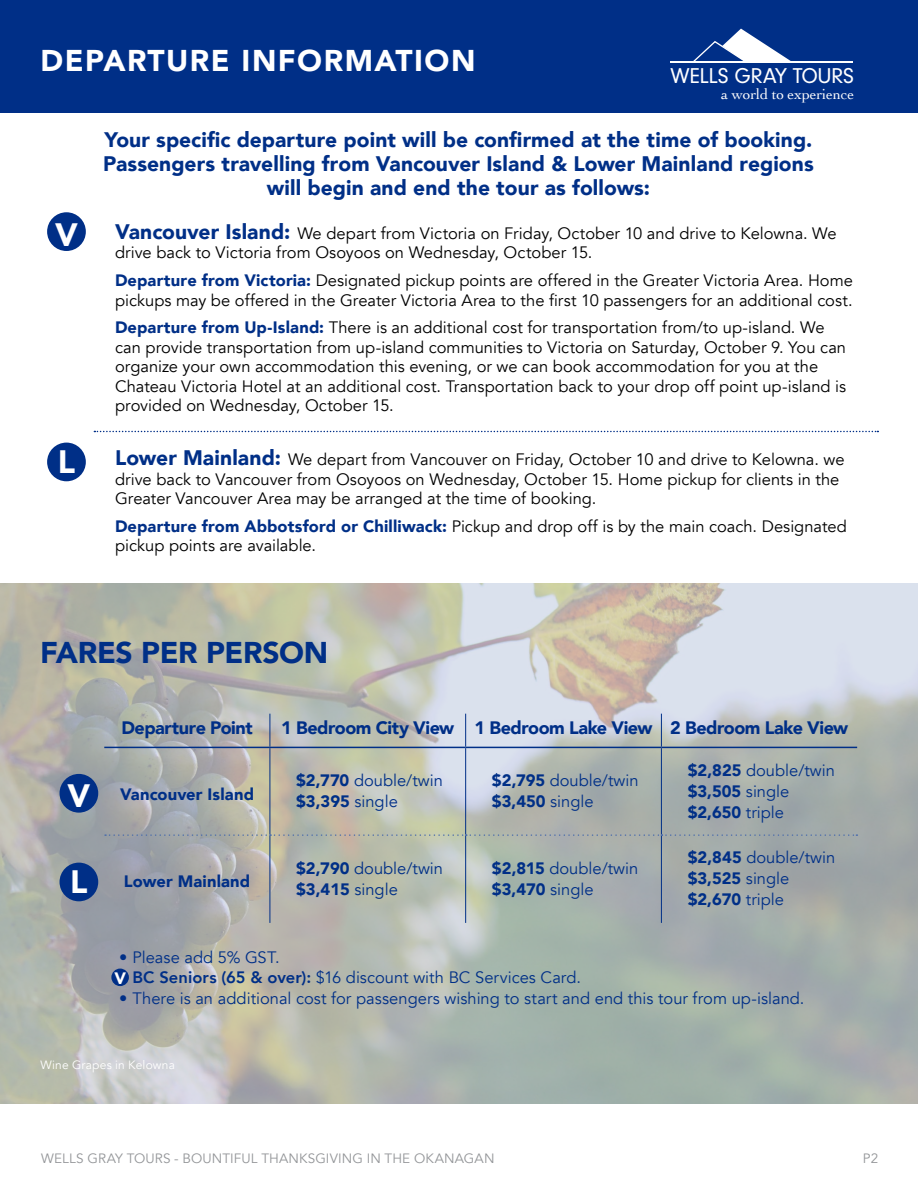
<style>
.page{position:relative;width:918px;height:1188px;background:#fff}
.page>*{position:absolute;margin:0;border:0;box-sizing:border-box;transform-origin:0 0}
.t1{font:900 32.25px "Avenir";color:#fff}
.t2{font:900 30px "Avenir";letter-spacing:.05em;color:#fff}
.t3{font:900 30px "Avenir";letter-spacing:-.01em;color:#002f87}
.t4{font:22.2px "Neuzeit Gro";letter-spacing:-.015em;color:#fff}
.t5{font:900 21px/24px "Avenir";letter-spacing:.005em;color:#002f87;text-align:center}
.t6{font:900 18px "Avenir";letter-spacing:-.025em;color:#002f87}
.t7{font:16.5px/19.5px "Avenir";color:#000}
.t8{font:16.5px/21px "Avenir";color:#002f87}
.t9{font:900 16.5px "Avenir";letter-spacing:.01em;color:#002f87}
.t10{font:900 16.5px "Avenir";color:#fff}
.t11{font:15.15px "Cochin";letter-spacing:-.005em;color:#fff}
.t12{font:13.5px "Avenir";letter-spacing:.01em;color:#939598}
.t13{font:12px "Avenir";letter-spacing:.015em;color:#fff}
.s1{font-weight:900;font-size:21px;color:#002f87}
.s2{font-weight:900;color:#002f87}
.s3{font-weight:900}
.s4{font-weight:800}
</style>
<div class="page">
<div style="left:0;top:0;width:918px;height:112px;background:#002f87"></div>
<hr style="left:671px;top:62px;width:182px;height:1px;background:#fff">
<svg style="left:691px;top:29px;width:101px;height:33px"></svg>
<div style="left:47px;top:212px;width:39px;height:39px;background:#002f87;border-radius:50%"></div>
<div style="left:47px;top:443px;width:39px;height:38px;background:#002f87;border-radius:50%"></div>
<svg style="left:0;top:583px;width:918px;height:521px;background:#b4b8b3"></svg>
<div style="left:60px;top:774px;width:38px;height:39px;background:#002f87;border-radius:50%"></div>
<div style="left:60px;top:863px;width:38px;height:38px;background:#002f87;border-radius:50%"></div>
<svg style="left:94px;top:431px;width:784px;height:1px"></svg>
<hr style="left:270px;top:714px;width:1px;height:33px;background:#002f87">
<hr style="left:465px;top:714px;width:1px;height:33px;background:#002f87">
<hr style="left:661px;top:714px;width:1px;height:33px;background:#002f87">
<hr style="left:270px;top:748px;width:1px;height:86px;background:#002f87">
<hr style="left:465px;top:748px;width:1px;height:86px;background:#002f87">
<hr style="left:661px;top:748px;width:1px;height:86px;background:#002f87">
<hr style="left:270px;top:836px;width:1px;height:87px;background:#002f87">
<hr style="left:465px;top:836px;width:1px;height:87px;background:#002f87">
<hr style="left:661px;top:836px;width:1px;height:87px;background:#002f87">
<hr style="left:104px;top:747px;width:166px;height:1px;background:#002f87">
<hr style="left:270px;top:747px;width:196px;height:1px;background:#002f87">
<hr style="left:466px;top:747px;width:195px;height:1px;background:#002f87">
<hr style="left:661px;top:747px;width:196px;height:1px;background:#002f87">
<svg style="left:105px;top:834px;width:752px;height:2px;background:#9aa4a9"></svg>
<div style="left:111px;top:969px;width:18px;height:17px;background:#002f87;border-radius:50%"></div>
<h2 class="t2" style="left:40px;top:34px;width:436px">DEPARTURE INFORMATION</h2>
<h3 class="t4" style="left:671px;top:64px;width:185px">WELLS GRAY TOURS</h3>
<p class="t11" style="left:721px;top:84px;width:134px">a world to experience</p>
<h1 class="t1" style="left:55px;top:207px;width:24px">V</h1>
<h1 class="t1" style="left:58px;top:434px;width:19px">L</h1>
<p class="t5" style="left:103px;top:127px;width:712px">Your specific departure point will be confirmed at the time of booking.<br>Passengers travelling from Vancouver Island &amp; Lower Mainland regions will begin and end the tour as follows:</p>
<p class="t7" style="left:115px;top:224px;width:723px"><span class="s1">Vancouver Island:</span> We depart from Victoria on Friday, October 10 and drive to Kelowna. We drive back to Victoria from Osoyoos on Wednesday, October 15.</p>
<p class="t7" style="left:115px;top:271px;width:740px"><span class="s2">Departure from Victoria:</span> Designated pickup points are offered in the Greater Victoria Area. Home pickups may be offered in the Greater Victoria Area to the first 10 passengers for an additional cost.</p>
<p class="t7" style="left:115px;top:318px;width:733px"><span class="s2">Departure from Up-Island:</span> There is an additional cost for transportation from/to up-island. We can provide transportation from up-island communities to Victoria on Saturday, October 9. You can organize your own accommodation this evening, or we can book accommodation for you at the Chateau Victoria Hotel at an additional cost. Transportation back to your drop off point up-island is provided on Wednesday, October 15.</p>
<p class="t7" style="left:115px;top:450px;width:731px"><span class="s1">Lower Mainland:</span> We depart from Vancouver on Friday, October 10 and drive to Kelowna. we drive back to Vancouver from Osoyoos on Wednesday, October 15. Home pickup for clients in the<br>Greater Vancouver Area may be arranged at the time of booking.</p>
<p class="t7" style="left:115px;top:517px;width:733px"><span class="s2">Departure from Abbotsford or Chilliwack:</span> Pickup and drop off is by the main coach. Designated pickup points are available.</p>
<h2 class="t3" style="left:40px;top:627px;width:290px">FARES PER PERSON</h2>
<h1 class="t1" style="left:68px;top:768px;width:24px">V</h1>
<h1 class="t1" style="left:70px;top:854px;width:19px">L</h1>
<p class="t6" style="left:122px;top:712px;width:133px">Departure Point</p>
<p class="t6" style="left:281px;top:712px;width:569px">1 Bedroom City View 1 Bedroom Lake View 2 Bedroom Lake View</p>
<p class="t9" style="left:120px;top:780px;width:136px">Vancouver Island</p>
<p class="t9" style="left:124px;top:867px;width:128px">Lower Mainland</p>
<p class="t8" style="left:296px;top:770px;width:148px"><span class="s3">$2,770</span> double/twin <span class="s3">$3,395</span> single</p>
<p class="t8" style="left:492px;top:770px;width:148px"><span class="s3">$2,795</span> double/twin <span class="s3">$3,450</span> single</p>
<p class="t8" style="left:688px;top:760px;width:149px"><span class="s3">$2,825</span> double/twin <span class="s3">$3,505</span> single <span class="s3">$2,650</span> triple</p>
<p class="t8" style="left:296px;top:858px;width:148px"><span class="s3">$2,790</span> double/twin <span class="s3">$3,415</span> single</p>
<p class="t8" style="left:492px;top:858px;width:148px"><span class="s3">$2,815</span> double/twin <span class="s3">$3,470</span> single</p>
<p class="t8" style="left:688px;top:847px;width:149px"><span class="s3">$2,845</span> double/twin <span class="s3">$3,525</span> single <span class="s3">$2,670</span> triple</p>
<p class="t8" style="left:119px;top:947px;width:162px">• Please add 5% GST.</p>
<p class="t8" style="left:119px;top:967px;width:464px"><span class="s4">• BC Seniors (65 &amp; over):</span> $16 discount with BC Services Card.</p>
<p class="t8" style="left:119px;top:988px;width:687px">• There is an additional cost for passengers wishing to start and end this tour from up-island.</p>
<p class="t10" style="left:114px;top:965px;width:13px">V</p>
<p class="t13" style="left:40px;top:1057px;width:136px">Wine Grapes in Kelowna</p>
<p class="t12" style="left:41px;top:1150px;width:455px">WELLS GRAY TOURS - BOUNTIFUL THANKSGIVING IN THE OKANAGAN</p>
<p class="t12" style="left:863px;top:1150px;width:17px">P2</p>
</div>
